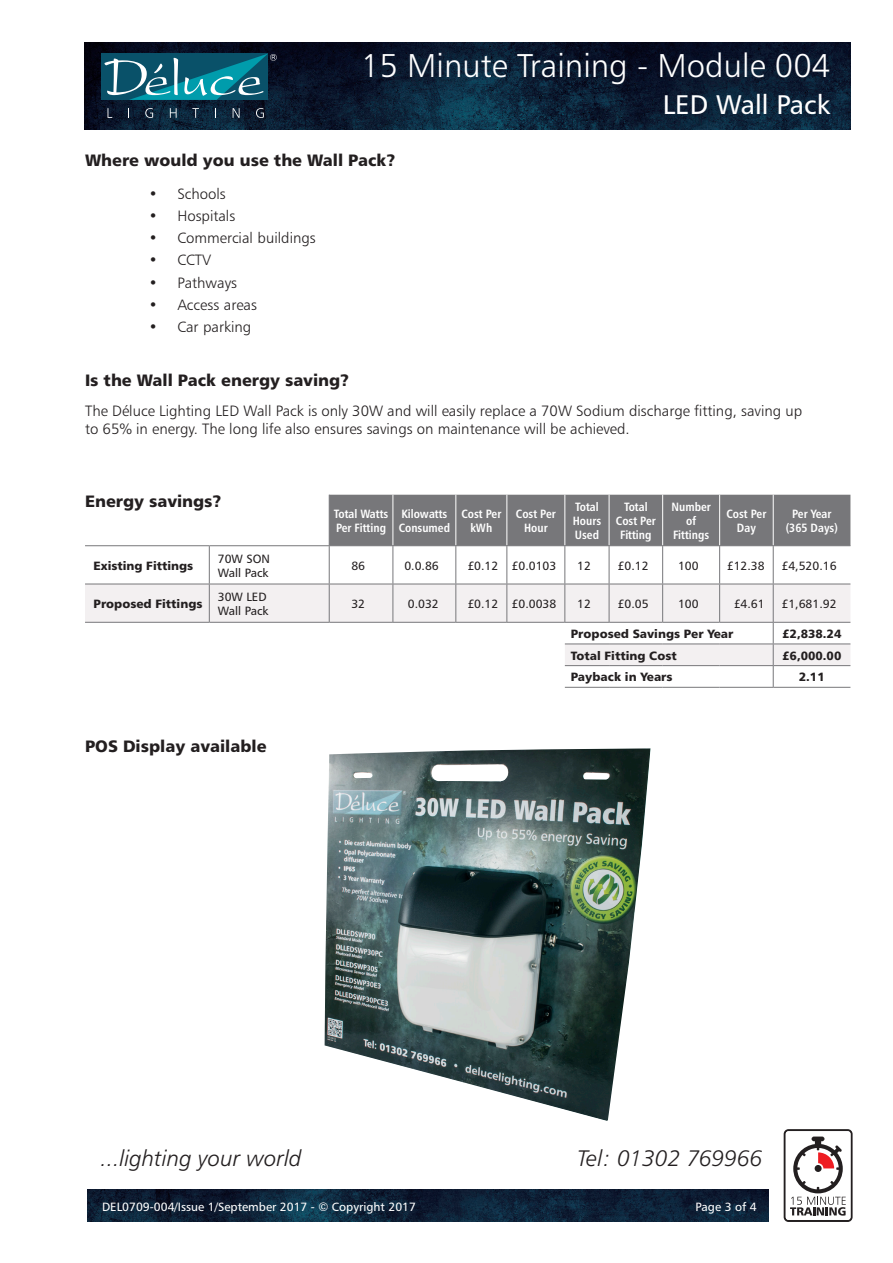
<style>
.page{position:relative;width:893px;height:1263px;background:#fff}
.page>*{position:absolute;margin:0;border:0;box-sizing:border-box;transform-origin:0 0}
.t1{font:33px "Humanist 777 BT Light B";color:#fff}
.t2{font:27px "Humanist 777 BT Roman B";color:#fff}
.t3{font:22.5px "Humanist 777 BT Light Italic B";color:#231f20}
.t4{font:16.5px "Humanist 777 BT Black B";color:#231f20}
.t5{font:15px/18px "Humanist 777 BT Light B";color:#231f20}
.t6{font:12px/14.4px "Humanist 777 BT Bold Condensed B";color:#fff;text-align:center}
.t7{font:12px/14.4px "Humanist 777 BT Roman B";color:#231f20}
.t8{font:12px "Humanist 777 BT Black B";color:#231f20}
.t9{font:12px "Humanist 777 BT Roman B";color:#fff}
</style>
<div class="page">
<img style="left:85px;top:43px;width:765px;height:87px">
<img style="left:87px;top:1190px;width:682px;height:31px">
<svg style="left:784px;top:1129px;width:69px;height:93px"></svg>
<svg style="left:108px;top:108px;width:4px;height:10px"></svg>
<svg style="left:145px;top:108px;width:8px;height:10px"></svg>
<svg style="left:170px;top:108px;width:7px;height:10px"></svg>
<svg style="left:192px;top:108px;width:7px;height:10px"></svg>
<svg style="left:233px;top:108px;width:7px;height:10px"></svg>
<svg style="left:256px;top:108px;width:8px;height:10px"></svg>
<svg style="left:104px;top:54px;width:173px;height:46px;background:#267487"></svg>
<div style="left:330px;top:495px;width:520px;height:50px;background:#77777a"></div>
<svg style="left:85px;top:585px;width:765px;height:81px;fill:#f3f0f1"></svg>
<hr style="left:393px;top:495px;width:1px;height:50px;background:#fff">
<hr style="left:455px;top:495px;width:1px;height:50px;background:#fff">
<hr style="left:506px;top:495px;width:1px;height:50px;background:#fff">
<hr style="left:564px;top:495px;width:1px;height:50px;background:#fff">
<hr style="left:609px;top:495px;width:1px;height:50px;background:#fff">
<hr style="left:662px;top:495px;width:1px;height:50px;background:#fff">
<hr style="left:719px;top:495px;width:1px;height:50px;background:#fff">
<hr style="left:773px;top:495px;width:1px;height:50px;background:#fff">
<hr style="left:209px;top:546px;width:1px;height:38px;background:#77777a">
<hr style="left:329px;top:546px;width:1px;height:38px;background:#77777a">
<hr style="left:393px;top:546px;width:1px;height:38px;background:#77777a">
<hr style="left:455px;top:546px;width:1px;height:38px;background:#77777a">
<hr style="left:506px;top:546px;width:1px;height:38px;background:#77777a">
<hr style="left:564px;top:546px;width:1px;height:38px;background:#77777a">
<hr style="left:609px;top:546px;width:1px;height:38px;background:#77777a">
<hr style="left:662px;top:546px;width:1px;height:38px;background:#77777a">
<hr style="left:719px;top:546px;width:1px;height:38px;background:#77777a">
<hr style="left:773px;top:546px;width:1px;height:38px;background:#77777a">
<hr style="left:209px;top:584px;width:1px;height:38px;background:#77777a">
<hr style="left:329px;top:584px;width:1px;height:38px;background:#77777a">
<hr style="left:393px;top:584px;width:1px;height:38px;background:#77777a">
<hr style="left:455px;top:584px;width:1px;height:38px;background:#77777a">
<hr style="left:506px;top:584px;width:1px;height:38px;background:#77777a">
<hr style="left:564px;top:584px;width:1px;height:38px;background:#77777a">
<hr style="left:609px;top:584px;width:1px;height:38px;background:#77777a">
<hr style="left:662px;top:584px;width:1px;height:38px;background:#77777a">
<hr style="left:719px;top:584px;width:1px;height:38px;background:#77777a">
<hr style="left:773px;top:584px;width:1px;height:38px;background:#77777a">
<hr style="left:329px;top:495px;width:1px;height:50px;background:#77777a">
<hr style="left:85px;top:545px;width:124px;height:1px;background:#77777a">
<hr style="left:209px;top:545px;width:120px;height:1px;background:#77777a">
<hr style="left:329px;top:545px;width:64px;height:1px;background:#77777a">
<hr style="left:393px;top:545px;width:63px;height:1px;background:#77777a">
<hr style="left:456px;top:545px;width:51px;height:1px;background:#77777a">
<hr style="left:507px;top:545px;width:58px;height:1px;background:#77777a">
<hr style="left:565px;top:545px;width:44px;height:1px;background:#77777a">
<hr style="left:609px;top:545px;width:54px;height:1px;background:#77777a">
<hr style="left:663px;top:545px;width:57px;height:1px;background:#77777a">
<hr style="left:720px;top:545px;width:53px;height:1px;background:#77777a">
<hr style="left:773px;top:545px;width:77px;height:1px;background:#77777a">
<hr style="left:85px;top:584px;width:124px;height:1px;background:#77777a">
<hr style="left:209px;top:584px;width:120px;height:1px;background:#77777a">
<hr style="left:329px;top:584px;width:64px;height:1px;background:#77777a">
<hr style="left:393px;top:584px;width:63px;height:1px;background:#77777a">
<hr style="left:456px;top:584px;width:51px;height:1px;background:#77777a">
<hr style="left:507px;top:584px;width:58px;height:1px;background:#77777a">
<hr style="left:565px;top:584px;width:44px;height:1px;background:#77777a">
<hr style="left:609px;top:584px;width:54px;height:1px;background:#77777a">
<hr style="left:663px;top:584px;width:57px;height:1px;background:#77777a">
<hr style="left:720px;top:584px;width:53px;height:1px;background:#77777a">
<hr style="left:773px;top:584px;width:77px;height:1px;background:#77777a">
<hr style="left:85px;top:622px;width:124px;height:1px;background:#77777a">
<hr style="left:209px;top:622px;width:120px;height:1px;background:#77777a">
<hr style="left:329px;top:622px;width:64px;height:1px;background:#77777a">
<hr style="left:393px;top:622px;width:63px;height:1px;background:#77777a">
<hr style="left:456px;top:622px;width:51px;height:1px;background:#77777a">
<hr style="left:507px;top:622px;width:58px;height:1px;background:#77777a">
<hr style="left:565px;top:622px;width:44px;height:1px;background:#77777a">
<hr style="left:609px;top:622px;width:54px;height:1px;background:#77777a">
<hr style="left:663px;top:622px;width:57px;height:1px;background:#77777a">
<hr style="left:720px;top:622px;width:53px;height:1px;background:#77777a">
<hr style="left:773px;top:622px;width:77px;height:1px;background:#77777a">
<hr style="left:565px;top:644px;width:44px;height:1px;background:#77777a">
<hr style="left:609px;top:644px;width:54px;height:1px;background:#77777a">
<hr style="left:663px;top:644px;width:57px;height:1px;background:#77777a">
<hr style="left:720px;top:644px;width:53px;height:1px;background:#77777a">
<hr style="left:773px;top:644px;width:77px;height:1px;background:#77777a">
<hr style="left:565px;top:665px;width:44px;height:1px;background:#77777a">
<hr style="left:609px;top:665px;width:54px;height:1px;background:#77777a">
<hr style="left:663px;top:665px;width:57px;height:1px;background:#77777a">
<hr style="left:720px;top:665px;width:53px;height:1px;background:#77777a">
<hr style="left:773px;top:665px;width:77px;height:1px;background:#77777a">
<hr style="left:565px;top:687px;width:44px;height:1px;background:#77777a">
<hr style="left:609px;top:687px;width:54px;height:1px;background:#77777a">
<hr style="left:663px;top:687px;width:57px;height:1px;background:#77777a">
<hr style="left:720px;top:687px;width:53px;height:1px;background:#77777a">
<hr style="left:773px;top:687px;width:77px;height:1px;background:#77777a">
<svg style="left:773px;top:623px;width:1px;height:64px"></svg>
<img style="left:325px;top:748px;width:326px;height:373px">
<h1 class="t1" style="left:361px;top:45px;width:471px">15 Minute Training - Module 004</h1>
<h2 class="t2" style="left:663px;top:88px;width:169px">LED Wall Pack</h2>
<p class="t4" style="left:85px;top:150px;width:312px">Where would you use the Wall Pack?</p>
<p class="t5" style="left:149px;top:184px;width:78px">• Schools</p>
<p class="t5" style="left:149px;top:206px;width:88px">• Hospitals</p>
<p class="t5" style="left:149px;top:229px;width:168px">• Commercial buildings</p>
<p class="t5" style="left:149px;top:251px;width:64px">• CCTV</p>
<p class="t5" style="left:149px;top:273px;width:90px">• Pathways</p>
<p class="t5" style="left:149px;top:295px;width:110px">• Access areas</p>
<p class="t5" style="left:149px;top:318px;width:104px">• Car parking</p>
<p class="t4" style="left:85px;top:369px;width:266px">Is the Wall Pack energy saving?</p>
<p class="t5" style="left:85px;top:402px;width:719px">The Déluce Lighting LED Wall Pack is only 30W and will easily replace a 70W Sodium discharge fitting, saving up to 65% in energy. The long life also ensures savings on maintenance will be achieved.</p>
<p class="t4" style="left:85px;top:490px;width:138px">Energy savings?</p>
<p class="t6" style="left:334px;top:506px;width:56px;text-align:left">Total Watts<br>Per Fitting</p>
<p class="t6" style="left:399px;top:506px;width:53px;text-align:left">Kilowatts<br>Consumed</p>
<p class="t6" style="left:461px;top:506px;width:41px">Cost Per kWh</p>
<p class="t6" style="left:516px;top:506px;width:41px">Cost Per<br>Hour</p>
<p class="t6" style="left:573px;top:499px;width:30px;text-align:left">Total<br>Hours<br>Used</p>
<p class="t6" style="left:616px;top:499px;width:41px">Total<br>Cost Per<br>Fitting</p>
<p class="t6" style="left:671px;top:499px;width:41px">Number of<br>Fittings</p>
<p class="t6" style="left:726px;top:506px;width:41px">Cost Per<br>Day</p>
<p class="t6" style="left:786px;top:506px;width:54px">Per Year (365 Days)</p>
<p class="t8" style="left:94px;top:558px;width:101px">Existing Fittings</p>
<p class="t7" style="left:218px;top:551px;width:54px">70W SON<br>Wall Pack</p>
<p class="t7" style="left:351px;top:558px;width:15px">86</p>
<p class="t7" style="left:404px;top:558px;width:36px">0.0.86</p>
<p class="t7" style="left:467px;top:558px;width:90px">£0.12 £0.0103</p>
<p class="t7" style="left:577px;top:558px;width:15px">12</p>
<p class="t7" style="left:618px;top:558px;width:32px">£0.12</p>
<p class="t7" style="left:678px;top:558px;width:22px">100</p>
<p class="t7" style="left:727px;top:558px;width:39px">£12.38</p>
<p class="t7" style="left:781px;top:558px;width:57px">£4,520.16</p>
<p class="t8" style="left:94px;top:596px;width:110px">Proposed Fittings</p>
<p class="t7" style="left:218px;top:589px;width:52px">30W LED<br>Wall Pack</p>
<p class="t7" style="left:351px;top:596px;width:15px">32</p>
<p class="t7" style="left:408px;top:596px;width:32px">0.032</p>
<p class="t7" style="left:467px;top:596px;width:90px">£0.12 £0.0038</p>
<p class="t7" style="left:577px;top:596px;width:15px">12</p>
<p class="t7" style="left:617px;top:596px;width:32px">£0.05</p>
<p class="t7" style="left:678px;top:596px;width:22px">100</p>
<p class="t7" style="left:734px;top:596px;width:32px">£4.61</p>
<p class="t7" style="left:781px;top:596px;width:57px">£1,681.92</p>
<p class="t8" style="left:571px;top:626px;width:164px">Proposed Savings Per Year</p>
<p class="t8" style="left:782px;top:626px;width:61px">£2,838.24</p>
<p class="t8" style="left:571px;top:648px;width:107px">Total Fitting Cost</p>
<p class="t8" style="left:782px;top:648px;width:61px">£6,000.00</p>
<p class="t8" style="left:571px;top:669px;width:103px">Payback in Years</p>
<p class="t8" style="left:799px;top:669px;width:27px">2.11</p>
<p class="t4" style="left:85px;top:735px;width:183px">POS Display available</p>
<h3 class="t3" style="left:101px;top:1144px;width:202px">...lighting your world</h3>
<h3 class="t3" style="left:577px;top:1144px;width:187px">Tel: 01302 769966</h3>
<p class="t9" style="left:102px;top:1200px;width:315px">DEL0709-004/Issue 1/September 2017 - © Copyright 2017</p>
<p class="t9" style="left:696px;top:1200px;width:63px">Page 3 of 4</p>
</div>
